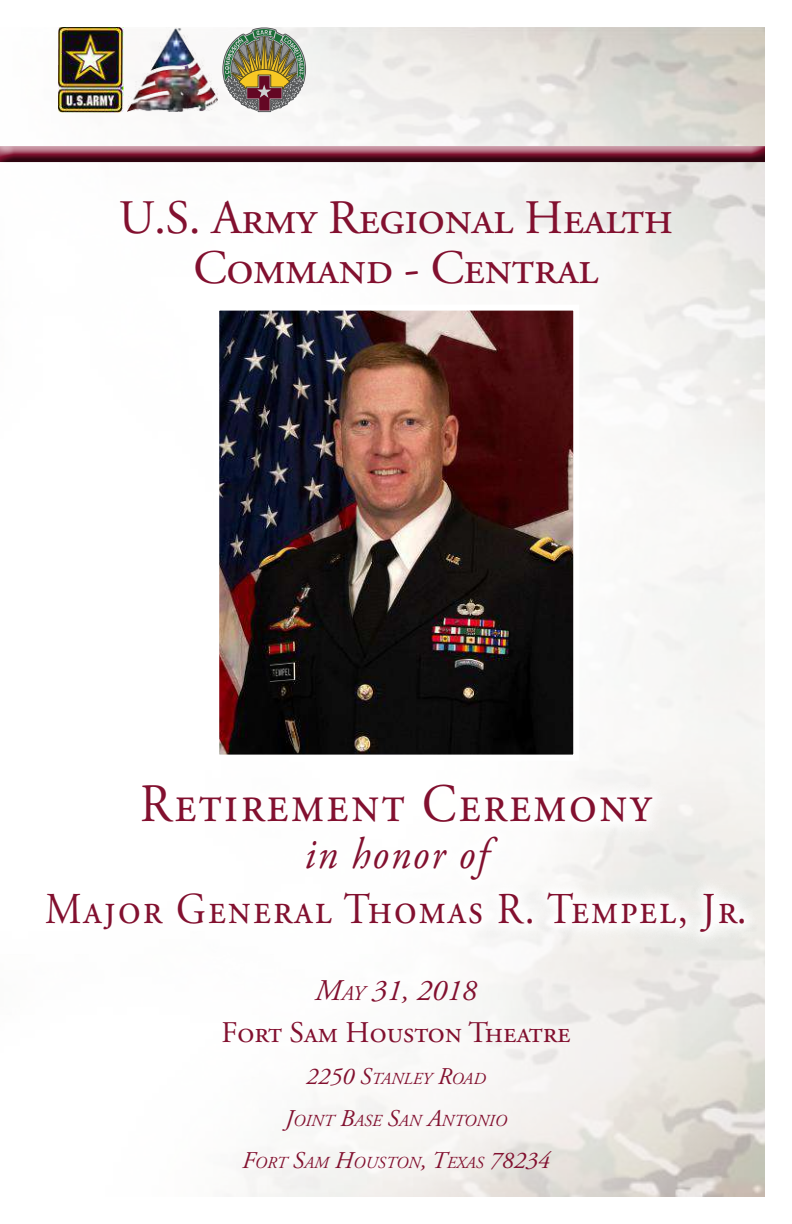
<style>
.page{position:relative;width:792px;height:1224px;background:#fff}
.page>*{position:absolute;margin:0;border:0;box-sizing:border-box;transform-origin:0 0}
.t1{font:54px "Adobe Garamond Pro";letter-spacing:.05em;color:#82102f;scale:.91 1}
.t2{font:48px/50px "Adobe Garamond Pro";letter-spacing:-.01em;color:#82102f;text-align:center}
.t3{font:44px "Adobe Garamond Pro";letter-spacing:.05em;color:#82102f;scale:.91 1}
.t4{font:italic 44px "Adobe Garamond Pro";letter-spacing:.05em;color:#82102f;scale:.91 1}
.t5{font:30px/42px "Adobe Garamond Pro";color:#82102f;text-align:center}
.t6{font:italic 16.8px "Adobe Garamond Pro";color:#82102f}
.s1{font-style:italic}
.s2{font-style:italic;font-size:21px}
.s3{font-size:24px}
</style>
<div class="page">
<img style="left:58px;top:27px;width:707px;height:1170px">
<img style="left:128px;top:27px;width:90px;height:85px">
<div style="left:0;top:146px;width:766px;height:19px;background:#241f1f;opacity:.75"></div>
<img style="left:59px;top:27px;width:64px;height:85px">
<svg style="left:223px;top:27px;width:83px;height:85px"></svg>
<div style="left:125px;top:767px;width:545px;height:72px;background:#fff"></div>
<div style="left:29px;top:875px;width:732px;height:74px;background:linear-gradient(to right,#fff,#f3f2f0)"></div>
<div style="left:289px;top:819px;width:226px;height:78px;background:#fff"></div>
<img style="left:220px;top:312px;width:352px;height:442px">
<div style="left:213px;top:305px;width:366px;height:456px;border:6px solid #fff"></div>
<h2 class="t2" style="left:119px;top:194px;width:556px">U.S. Army Regional Health<br>Command - Central</h2>
<h1 class="t1" style="left:140px;top:772px;width:563px">Retirement Ceremony</h1>
<h3 class="t4" style="left:305px;top:828px;width:203px">in honor of</h3>
<h3 class="t3" style="left:45px;top:883px;width:773px">Major General Thomas R. Tempel, Jr.</h3>
<h3 class="t5" style="left:221px;top:970px;width:351px"><span class="s1">M</span><span class="s2">AY</span> <span class="s1">31, 2018<br></span>Fort Sam Houston Theatre</h3>
<p class="t6" style="left:306px;top:1068px;width:181px"><span class="s3">2250 S</span>TANLEY <span class="s3">R</span>OAD</p>
<p class="t6" style="left:285px;top:1110px;width:223px"><span class="s3">J</span>OINT <span class="s3">B</span>ASE <span class="s3">S</span>AN <span class="s3">A</span>NTONIO</p>
<p class="t6" style="left:242px;top:1152px;width:309px"><span class="s3">F</span>ORT <span class="s3">S</span>AM <span class="s3">H</span>OUSTON<span class="s3">, T</span>EXAS <span class="s3">78234</span></p>
</div>
